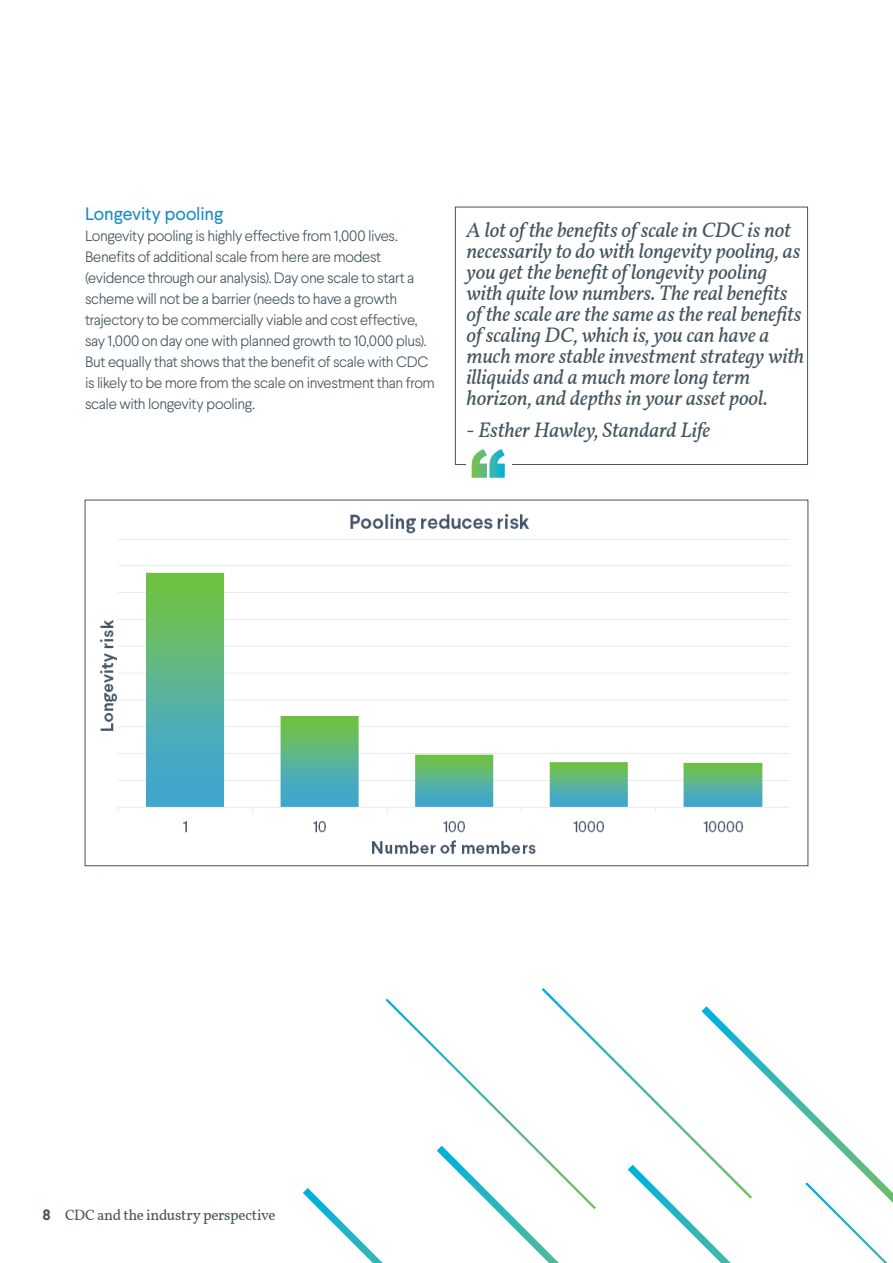
<style>
.page{position:relative;width:893px;height:1263px;background:#fff}
.page>*{position:absolute;margin:0;border:0;box-sizing:border-box;transform-origin:0 0}
.body_copy{font:italic 21px/21px "Vollkorn";letter-spacing:-.01em;color:#45555f}
.body_heading_blue_12pt{font:18px "Larsseit";letter-spacing:-.01em;color:#198ac4}
.body_copy-2{font:300 15px/21px "Larsseit";letter-spacing:-.03em;color:#45555f}
.t1{font:15px "Vollkorn";letter-spacing:-.015em;color:#45555f}
.s1{font-family:"Larsseit";font-weight:700}
</style>
<div class="page">
<div style="left:455px;top:207px;width:353px;height:258px;border:1px solid #45555f"></div>
<div style="left:466px;top:446px;width:46px;height:37px;background:#fff"></div>
<svg style="left:472px;top:449px;width:33px;height:29px"></svg>
<img style="left:99px;top:513px;width:691px;height:341px">
<img style="left:303px;top:988px;width:590px;height:275px">
<p class="body_heading_blue_12pt" style="left:85px;top:203px;width:139px">Longevity pooling</p>
<p class="body_copy-2" style="left:85px;top:225px;width:351px">Longevity pooling is highly effective from 1,000 lives.<br>Benefits of additional scale from here are modest (evidence through our analysis). Day one scale to start a scheme will not be a barrier (needs to have a growth trajectory to be commercially viable and cost effective, say 1,000 on day one with planned growth to 10,000 plus).<br>But equally that shows that the benefit of scale with CDC is likely to be more from the scale on investment than from scale with longevity pooling.</p>
<p class="body_copy" style="left:466px;top:218px;width:339px">A lot of the benefits of scale in CDC is not necessarily to do with longevity pooling, as you get the benefit of longevity pooling with quite low numbers. The real benefits of the scale are the same as the real benefits of scaling DC, which is, you can have a much more stable investment strategy with illiquids and a much more long term horizon, and depths in your asset pool.</p>
<p class="body_copy" style="left:466px;top:418px;width:245px">- Esther Hawley, Standard Life</p>
<p class="t1" style="left:43px;top:1204px;width:235px"><span class="s1">8</span> CDC and the industry perspective</p>
</div>
